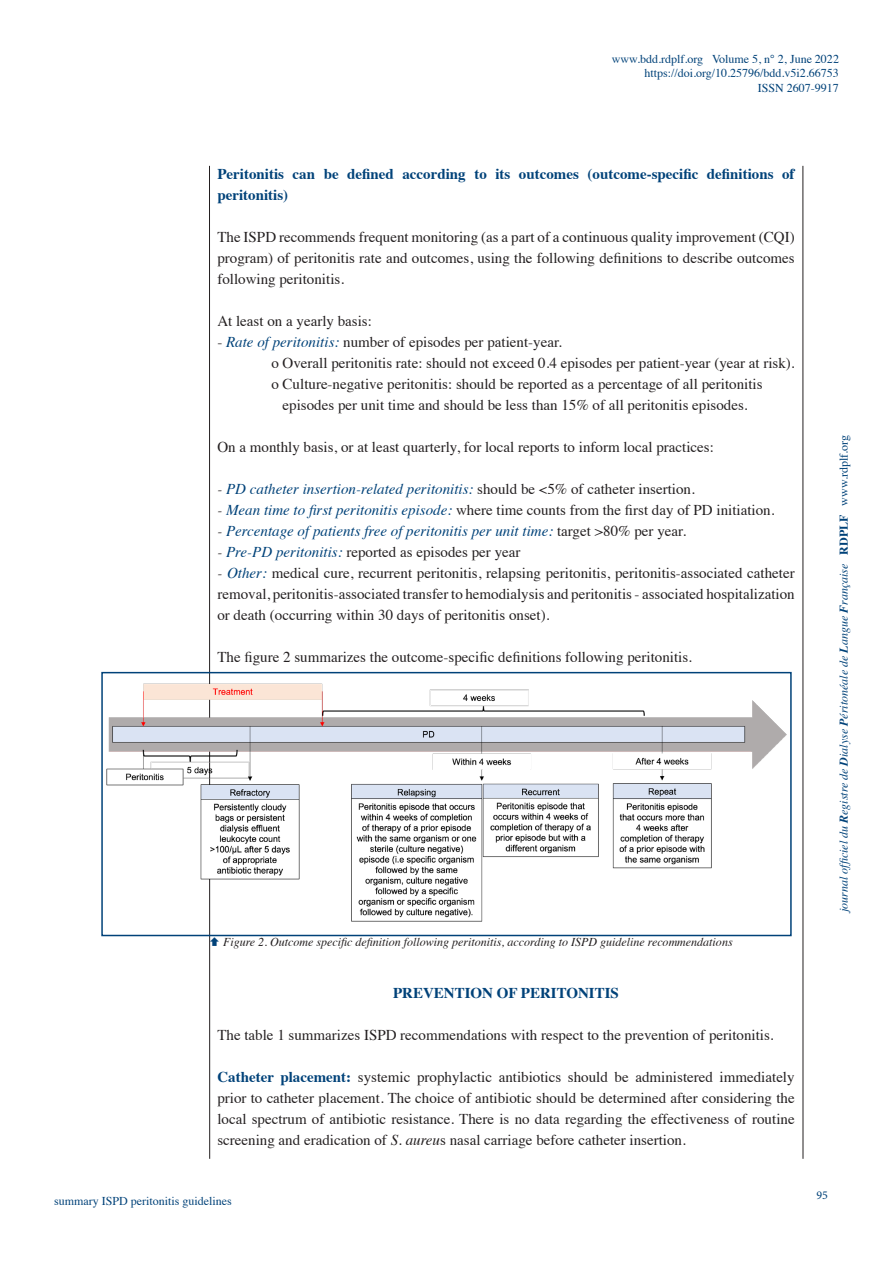
<style>
.page{position:relative;width:893px;height:1263px;background:#fff}
.page>*{position:absolute;margin:0;border:0;box-sizing:border-box;transform-origin:0 0}
.t1{font:15px/21px "Times";color:#231f20;text-align:justify}
.t2{font:italic 15px "Times";color:#004279}
.t3{font:700 15px/21px "Times";color:#004279}
.t4{font:12px "Times";color:#004279}
.t5{font:italic 12px "Times";color:#231f20}
.t6{font:italic 12px "Times";color:#004279}
.t7{font:12px "Minion Pro";color:#004279}
.s1{font-style:italic;color:#004279}
.s2{color:#231f20}
.s3{font-style:normal;color:#231f20}
.s4{font-style:italic}
.s5{font-weight:700;color:#004279}
.s6{font-weight:700}
.s7{font-weight:700;font-style:normal}
.s8{font-style:normal}
</style>
<div class="page">
<hr style="left:209px;top:166px;width:1px;height:993px;background:#231f20">
<hr style="left:803px;top:166px;width:1px;height:993px;background:#231f20">
<img style="left:107px;top:683px;width:679px;height:240px">
<div style="left:101px;top:672px;width:691px;height:264px;border:2px solid #004279"></div>
<p class="t4" style="left:612px;top:48px;width:229px">www.bdd.rdplf.org Volume 5, n° 2, June 2022</p>
<p class="t4" style="left:644px;top:62px;width:196px">https://doi.org/10.25796/bdd.v5i2.66753</p>
<p class="t4" style="left:758px;top:77px;width:82px">ISSN 2607-9917</p>
<p class="t3" style="left:217px;top:162px;width:579px">Peritonitis can be defined according to its outcomes (outcome-specific definitions of peritonitis)</p>
<p class="t1" style="left:217px;top:225px;width:579px">The ISPD recommends frequent monitoring (as a part of a continuous quality improvement (CQI) program) of peritonitis rate and outcomes, using the following definitions to describe outcomes following peritonitis.</p>
<p class="t1" style="left:217px;top:309px;width:156px">At least on a yearly basis:</p>
<p class="t1" style="left:217px;top:330px;width:346px">- <span class="s1">Rate of peritonitis:</span> number of episodes per patient-year.</p>
<p class="t1" style="left:271px;top:351px;width:525px">o Overall peritonitis rate: should not exceed 0.4 episodes per patient-year (year at risk).</p>
<p class="t1" style="left:271px;top:372px;width:493px;text-align:center">o Culture-negative peritonitis: should be reported as a percentage of all peritonitis episodes per unit time and should be less than 15% of all peritonitis episodes.</p>
<p class="t1" style="left:217px;top:435px;width:498px">On a monthly basis, or at least quarterly, for local reports to inform local practices:</p>
<p class="t2" style="left:217px;top:476px;width:479px"><span class="s2">-</span> PD catheter insertion-related peritonitis: <span class="s3">should be &lt;5% of catheter insertion.</span></p>
<p class="t1" style="left:217px;top:498px;width:559px"><span class="s4">-</span> <span class="s1">Mean time to first peritonitis episode:</span> where time counts from the first day of PD initiation.</p>
<p class="t2" style="left:217px;top:518px;width:470px"><span class="s2">-</span> Percentage of patients free of peritonitis per unit time: <span class="s3">target &gt;80% per year.</span></p>
<p class="t1" style="left:217px;top:540px;width:305px"><span class="s4">-</span> <span class="s1">Pre-PD peritonitis:</span> reported as episodes per year</p>
<p class="t1" style="left:217px;top:561px;width:579px"><span class="s4">-</span> <span class="s1">Other:</span> medical cure, recurrent peritonitis, relapsing peritonitis, peritonitis-associated catheter removal, peritonitis-associated transfer to hemodialysis and peritonitis - associated hospitalization or death (occurring within 30 days of peritonitis onset).</p>
<p class="t1" style="left:217px;top:645px;width:476px">The figure 2 summarizes the outcome-specific definitions following peritonitis.</p>
<p class="t5" style="left:223px;top:931px;width:511px">Figure 2. Outcome specific definition following peritonitis, according to ISPD guideline recommendations</p>
<p class="t3" style="left:393px;top:981px;width:227px">PREVENTION OF PERITONITIS</p>
<p class="t1" style="left:217px;top:1023px;width:558px">The table 1 summarizes ISPD recommendations with respect to the prevention of peritonitis.</p>
<p class="t1" style="left:217px;top:1065px;width:579px"><span class="s5">Catheter placement:</span> systemic prophylactic antibiotics should be administered immediately prior to catheter placement. The choice of antibiotic should be determined after considering the local spectrum of antibiotic resistance. There is no data regarding the effectiveness of routine screening and eradication of <span class="s4">S. aureu</span>s nasal carriage before catheter insertion.</p>
<p class="t4" style="left:54px;top:1189px;width:179px">summary ISPD peritonitis guidelines</p>
<p class="t6" style="left:833px;top:912px;width:478px;rotate:-90deg">journal officiel du <span class="s6">R</span>egistre de <span class="s6">D</span>ialyse <span class="s6">P</span>éritonéale de <span class="s6">L</span>angue <span class="s6">F</span>rançaise <span class="s7">RDPLF</span> <span class="s8">www.rdplf.org</span></p>
<p class="t7" style="left:816px;top:1187px;width:13px">95</p>
</div>
